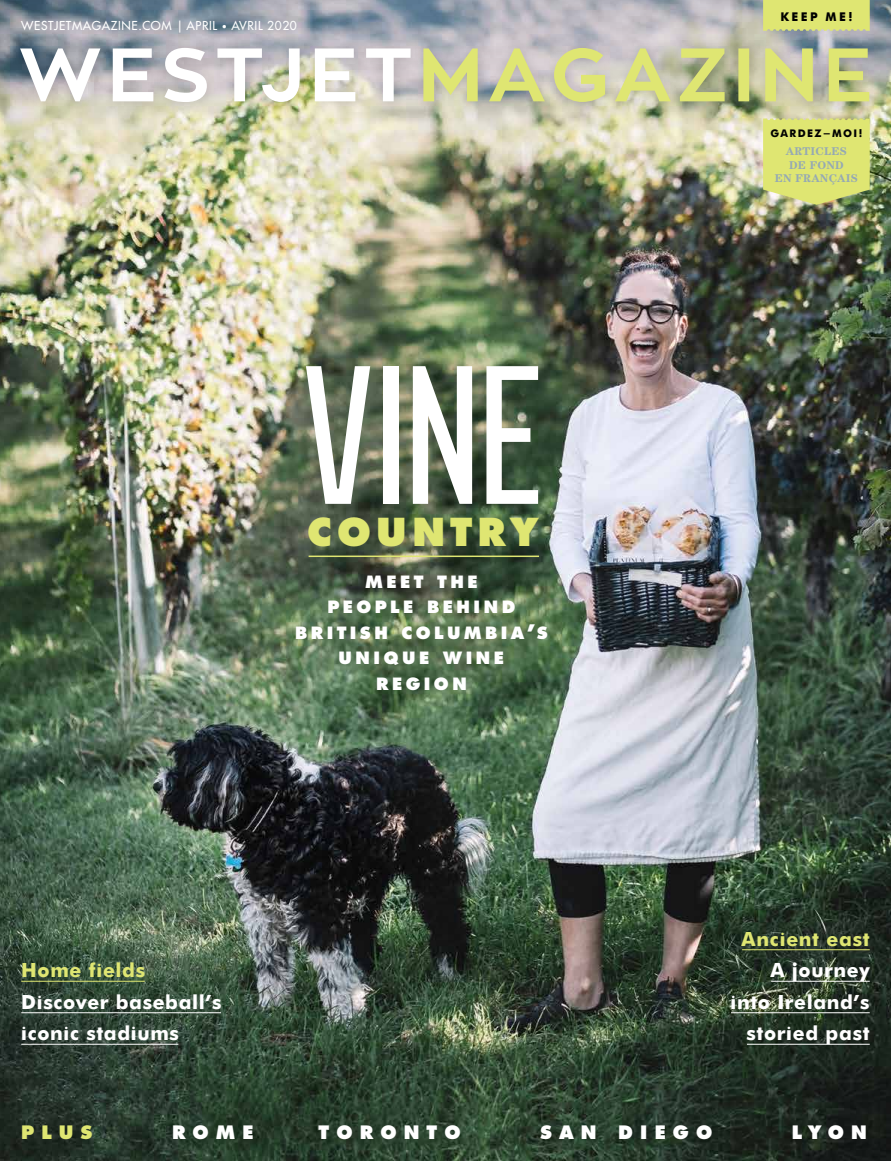
<style>
.page{position:relative;width:891px;height:1161px;background:#fff}
.page>*{position:absolute;margin:0;border:0;box-sizing:border-box;transform-origin:0 0}
.t1{font:191.25px "Frontage Condensed";color:#fff}
.t2{font:800 37.5px "Futura";letter-spacing:.135em;color:#dfe672}
.t3{font:700 19.5px/31.5px "Futura";letter-spacing:.03em;color:#fff;text-align:right}
.t4{font:700 19.5px "Futura";letter-spacing:.035em;color:#dfe672}
.t5{font:800 18px "Futura";letter-spacing:.39em;color:#fff}
.t6{font:800 18px "Futura";color:#dfe672}
.t7{font:800 16.5px/25.5px "Futura";letter-spacing:.21em;color:#fff;text-align:center}
.t8{font:12px "Futura";letter-spacing:.05em;color:#fff}
.t9{font:700 12px "Futura";letter-spacing:.205em;color:#000}
.t10{font:700 11.25px/13.5px "Century";letter-spacing:.02em;color:#95a9b4;text-align:center}
.t11{font:700 10.5px "Futura";letter-spacing:.13em;color:#000}
.s1{font-size:9px}
.s2{font-size:19.5px}
</style>
<div class="page">
<img style="left:0;top:246px;width:891px;height:915px">
<img style="left:0;top:0;width:891px;height:246px">
<div style="left:763px;top:0;width:107px;height:31px;background:#dfe672"></div>
<svg style="left:763px;top:118px;width:107px;height:87px;background:#d8df73"></svg>
<div style="left:412px;top:37px;width:470px;height:78px;background:#000;opacity:.15"></div>
<svg style="left:423px;top:48px;width:446px;height:54px;background:#cacc96"></svg>
<div style="left:10px;top:37px;width:413px;height:78px;background:#000;opacity:.15"></div>
<svg style="left:20px;top:48px;width:391px;height:54px"></svg>
<hr style="left:742px;top:949px;width:128px;height:1px;background:#dfe672">
<hr style="left:771px;top:981px;width:99px;height:1px;background:#fff">
<hr style="left:731px;top:1012px;width:139px;height:1px;background:#fff">
<hr style="left:747px;top:1044px;width:123px;height:1px;background:#fff">
<hr style="left:21px;top:981px;width:124px;height:1px;background:#dfe672">
<hr style="left:21px;top:1012px;width:200px;height:1px;background:#fff">
<hr style="left:21px;top:1044px;width:157px;height:1px;background:#fff">
<hr style="left:309px;top:556px;width:230px;height:1px;background:#dfe672">
<div style="left:11px;top:1114px;width:868px;height:38px;background:#000;opacity:.2"></div>
<p class="t8" style="left:21px;top:18px;width:277px">WESTJETMAGAZINE.COM | APRIL <span class="s1">•</span> AVRIL 2020</p>
<h1 class="t1" style="left:282px;top:331px;width:273px">VINE</h1>
<h2 class="t2" style="left:307px;top:508px;width:233px">COUNTRY</h2>
<p class="t7" style="left:295px;top:569px;width:254px">MEET THE<br>PEOPLE BEHIND<br>BRITISH COLUMBIA<span class="s2">’</span>S<br>UNIQUE WINE<br>REGION</p>
<p class="t4" style="left:21px;top:962px;width:126px">Home fields</p>
<p class="t3" style="left:21px;top:988px;width:202px;text-align:left">Discover baseball’s iconic stadiums</p>
<p class="t9" style="left:780px;top:12px;width:74px">KEEP ME!</p>
<p class="t11" style="left:770px;top:129px;width:93px">GARDEZ-MOI!</p>
<p class="t10" style="left:775px;top:144px;width:84px">ARTICLES<br>DE FOND<br>EN FRANÇAIS</p>
<p class="t4" style="left:742px;top:931px;width:130px">Ancient east</p>
<p class="t3" style="left:730px;top:956px;width:141px">A journey into Ireland’s storied past</p>
<p class="t6" style="left:21px;top:1120px;width:73px">PLUS</p>
<p class="t5" style="left:172px;top:1120px;width:83px">ROME</p>
<p class="t5" style="left:319px;top:1120px;width:144px">TORONTO</p>
<p class="t5" style="left:540px;top:1120px;width:174px">SAN DIEGO</p>
<p class="t5" style="left:792px;top:1120px;width:77px">LYON</p>
</div>
